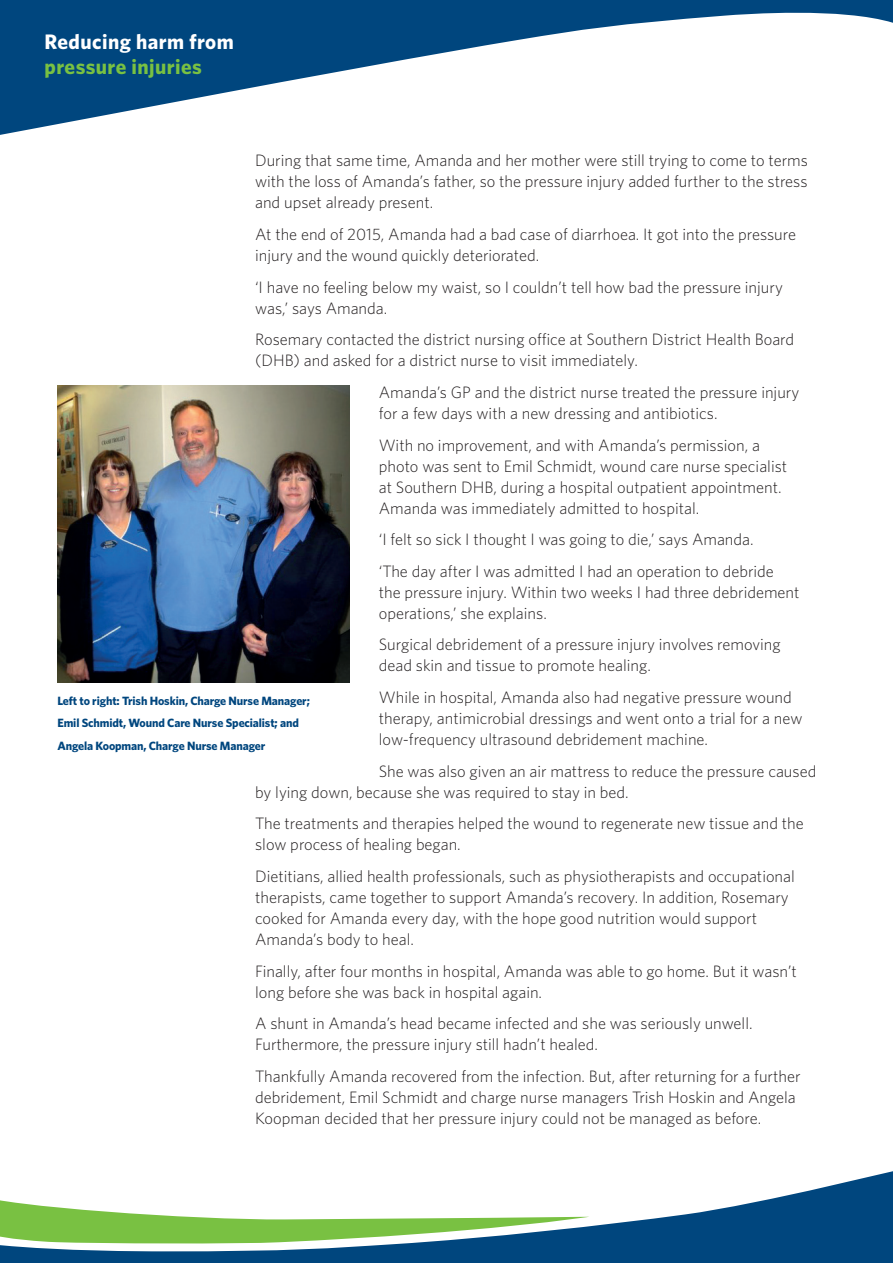
<style>
.page{position:relative;width:893px;height:1263px;background:#fff}
.page>*{position:absolute;margin:0;border:0;box-sizing:border-box;transform-origin:0 0}
.t1{font:700 21px "Whitney";letter-spacing:.02em;color:#fff}
.t2{font:700 21px "Whitney";letter-spacing:.02em;color:#79c142}
.t3{font:300 16.5px/21px "Whitney";color:#231f20}
.t4{font:700 12px/22.5px "Whitney";letter-spacing:-.01em;color:#00467e}
</style>
<div class="page">
<svg style="left:0;top:0;width:893px;height:135px"></svg>
<svg style="left:0;top:1171px;width:893px;height:92px;fill:#00467e"></svg>
<svg style="left:0;top:1195px;width:589px;height:49px"></svg>
<img style="left:57px;top:386px;width:292px;height:296px">
<p class="t1" style="left:45px;top:27px;width:191px">Reducing harm from</p>
<p class="t2" style="left:45px;top:53px;width:159px">pressure injuries</p>
<p class="t3" style="left:255px;top:150px;width:554px;text-align:justify">During that same time, Amanda and her mother were still trying to come to terms with the loss of Amanda’s father, so the pressure injury added further to the stress and upset already present.</p>
<p class="t3" style="left:255px;top:223px;width:542px">At the end of 2015, Amanda had a bad case of diarrhoea. It got into the pressure injury and the wound quickly deteriorated.</p>
<p class="t3" style="left:255px;top:276px;width:529px">‘I have no feeling below my waist, so I couldn’t tell how bad the pressure injury was,’ says Amanda.</p>
<p class="t3" style="left:255px;top:328px;width:540px">Rosemary contacted the district nursing office at Southern District Health Board (DHB) and asked for a district nurse to visit immediately.</p>
<p class="t3" style="left:379px;top:381px;width:422px">Amanda’s GP and the district nurse treated the pressure injury for a few days with a new dressing and antibiotics.</p>
<p class="t3" style="left:379px;top:434px;width:410px">With no improvement, and with Amanda’s permission, a photo was sent to Emil Schmidt, wound care nurse specialist at Southern DHB, during a hospital outpatient appointment.<br>Amanda was immediately admitted to hospital.</p>
<p class="t3" style="left:379px;top:523px;width:396px;line-height:31.7px">‘I felt so sick I thought I was going to die,’ says Amanda. ‘The day after I was admitted I had an operation to debride</p>
<p class="t3" style="left:379px;top:581px;width:422px">the pressure injury. Within two weeks I had three debridement operations,’ she explains.</p>
<p class="t3" style="left:379px;top:634px;width:403px">Surgical debridement of a pressure injury involves removing dead skin and tissue to promote healing.</p>
<p class="t3" style="left:379px;top:686px;width:425px">While in hospital, Amanda also had negative pressure wound therapy, antimicrobial dressings and went onto a trial for a new low-frequency ultrasound debridement machine.</p>
<p class="t3" style="left:255px;top:760px;width:563px;text-indent:124px">She was also given an air mattress to reduce the pressure caused by lying down, because she was required to stay in bed.</p>
<p class="t3" style="left:255px;top:813px;width:550px">The treatments and therapies helped the wound to regenerate new tissue and the slow process of healing began.</p>
<p class="t3" style="left:255px;top:865px;width:541px">Dietitians, allied health professionals, such as physiotherapists and occupational therapists, came together to support Amanda’s recovery. In addition, Rosemary cooked for Amanda every day, with the hope good nutrition would support Amanda’s body to heal.</p>
<p class="t3" style="left:255px;top:960px;width:543px">Finally, after four months in hospital, Amanda was able to go home. But it wasn’t long before she was back in hospital again.</p>
<p class="t3" style="left:255px;top:1012px;width:499px">A shunt in Amanda’s head became infected and she was seriously unwell.<br>Furthermore, the pressure injury still hadn’t healed.</p>
<p class="t3" style="left:255px;top:1065px;width:547px">Thankfully Amanda recovered from the infection. But, after returning for a further debridement, Emil Schmidt and charge nurse managers Trish Hoskin and Angela<br>Koopman decided that her pressure injury could not be managed as before.</p>
<p class="t4" style="left:57px;top:689px;width:254px">Left to right: Trish Hoskin, Charge Nurse Manager;<br>Emil Schmidt, Wound Care Nurse Specialist; and<br>Angela Koopman, Charge Nurse Manager</p>
</div>
